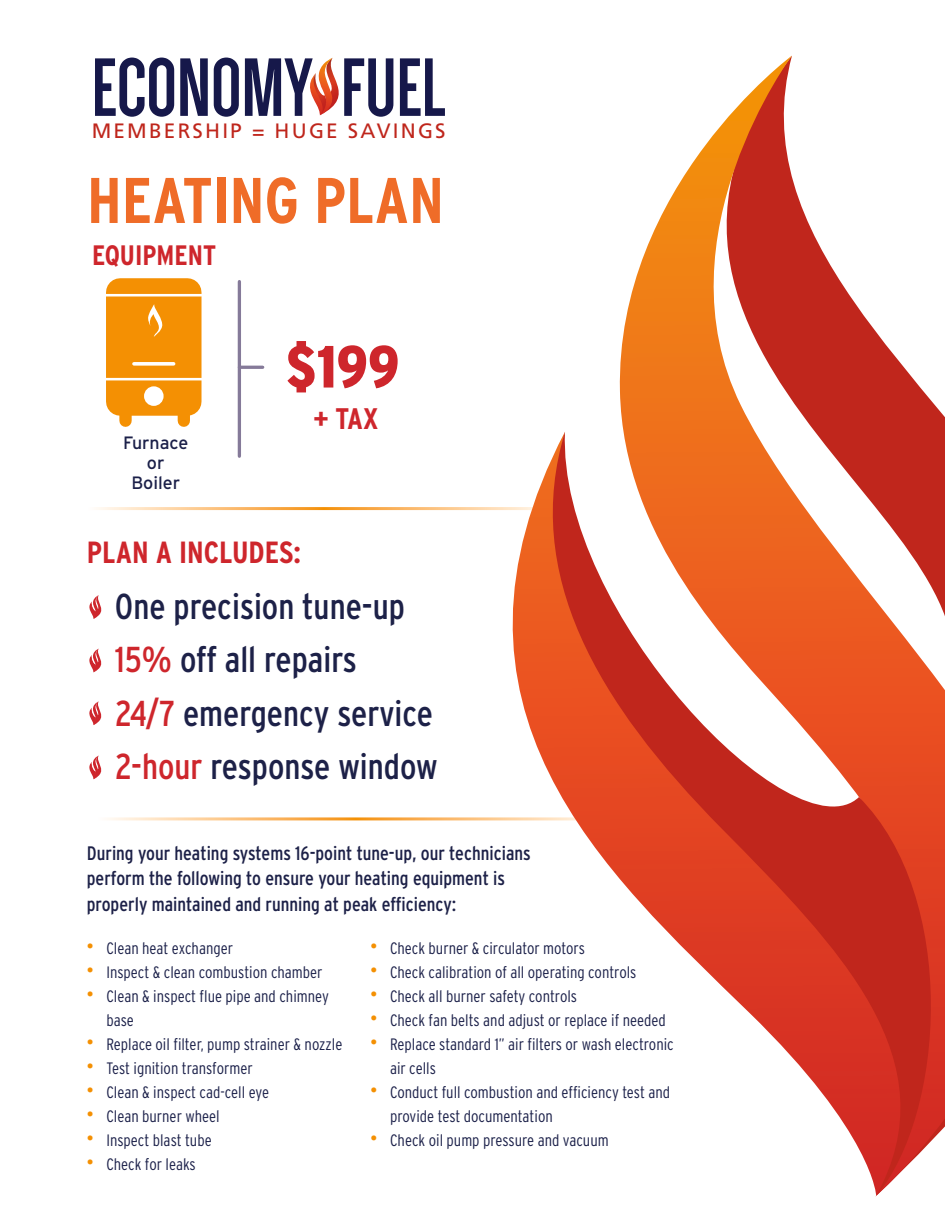
<style>
.page{position:relative;width:945px;height:1215px;background:#fff}
.page>*{position:absolute;margin:0;border:0;box-sizing:border-box;transform-origin:0 0}
.t1{font:700 85.2px "Dense W01";color:#16184a}
.t2{font:700 64.35px "Interstate Condensed";color:#ef6c28}
.t3{font:900 59.4px "Interstate Condensed";color:#ce262c}
.t4{font:36px "Interstate Condensed";color:#1d2148}
.t5{font:700 30.6px "Interstate Condensed";color:#ce262c}
.t6{font:700 29.7px "Interstate Condensed";color:#ce262c}
.t7{font:700 28.05px "Interstate Condensed";color:#ce262c}
.t8{font:20.85px "Frutiger";letter-spacing:.105em;color:#bf261c}
.t9{font:19.5px/25.5px "Interstate Condensed";color:#1d2148}
.t10{font:17.85px "Interstate";color:#1b2049}
.t11{font:300 16.5px/24px "Interstate Condensed";color:#1b2049}
.s1{color:#ce262c}
.s2{font-family:"Helvetica Neue";font-weight:400;font-size:22.5px;color:#f49003}
</style>
<div class="page">
<div style="left:120px;top:292px;width:67px;height:110px;background:#f49003"></div>
<div style="left:106px;top:278px;width:96px;height:138px;border:28px solid #f49003"></div>
<svg style="left:148px;top:304px;width:15px;height:33px"></svg>
<svg style="left:134px;top:362px;width:40px;height:4px"></svg>
<div style="left:119px;top:405px;width:13px;height:16px;background:#f49003"></div>
<div style="left:178px;top:405px;width:12px;height:16px;background:#f49003"></div>
<hr style="left:106px;top:294px;width:96px;height:3px;background:#fff">
<hr style="left:106px;top:378px;width:97px;height:2px;background:#fff">
<div style="left:145px;top:388px;width:17px;height:17px;background:#fff;border-radius:50%"></div>
<div style="left:144px;top:386px;width:20px;height:20px;border:3px solid #fff;border-radius:50%"></div>
<hr style="left:238px;top:282px;width:3px;height:174px;background:#857a99">
<hr style="left:239px;top:366px;width:24px;height:3px;background:#857a99">
<svg style="left:310px;top:58px;width:29px;height:58px"></svg>
<svg style="left:421px;top:56px;width:478px;height:765px"></svg>
<svg style="left:486px;top:361px;width:459px;height:836px"></svg>
<svg style="left:89px;top:595px;width:13px;height:24px"></svg>
<svg style="left:89px;top:649px;width:13px;height:24px"></svg>
<svg style="left:89px;top:701px;width:13px;height:24px"></svg>
<svg style="left:89px;top:756px;width:13px;height:24px"></svg>
<p class="t1" style="left:92px;top:46px;width:356px">ECONOMY FUEL</p>
<p class="t8" style="left:92px;top:118px;width:356px">MEMBERSHIP = HUGE SAVINGS</p>
<p class="t2" style="left:87px;top:164px;width:359px">HEATING PLAN</p>
<p class="t7" style="left:92px;top:240px;width:126px">EQUIPMENT</p>
<p class="t10" style="left:123px;top:432px;width:67px">Furnace</p>
<p class="t10" style="left:147px;top:453px;width:19px">or</p>
<p class="t10" style="left:131px;top:473px;width:50px">Boiler</p>
<p class="t3" style="left:286px;top:334px;width:115px">$199</p>
<p class="t6" style="left:313px;top:402px;width:67px">+ TAX</p>
<p class="t5" style="left:87px;top:536px;width:216px">PLAN A INCLUDES:</p>
<p class="t4" style="left:115px;top:586px;width:291px">One precision tune-up</p>
<p class="t4" style="left:115px;top:639px;width:244px"><span class="s1">15%</span> off all repairs</p>
<p class="t4" style="left:115px;top:693px;width:320px"><span class="s1">24/7</span> emergency service</p>
<p class="t4" style="left:115px;top:746px;width:324px"><span class="s1">2-hour</span> response window</p>
<p class="t9" style="left:87px;top:840px;width:445px">During your heating systems 16-point tune-up, our technicians perform the following to ensure your heating equipment is properly maintained and running at peak efficiency:</p>
<p class="t11" style="left:86px;top:936px;width:148px"><span class="s2">•</span> Clean heat exchanger</p>
<p class="t11" style="left:86px;top:960px;width:238px"><span class="s2">•</span> Inspect &amp; clean combustion chamber</p>
<p class="t11" style="left:106px;top:984px;width:224px;text-indent:-20px"><span class="s2">•</span> Clean &amp; inspect flue pipe and chimney base</p>
<p class="t11" style="left:86px;top:1032px;width:258px"><span class="s2">•</span> Replace oil filter, pump strainer &amp; nozzle</p>
<p class="t11" style="left:86px;top:1056px;width:168px"><span class="s2">•</span> Test ignition transformer</p>
<p class="t11" style="left:86px;top:1080px;width:185px"><span class="s2">•</span> Clean &amp; inspect cad-cell eye</p>
<p class="t11" style="left:86px;top:1104px;width:135px"><span class="s2">•</span> Clean burner wheel</p>
<p class="t11" style="left:86px;top:1128px;width:127px"><span class="s2">•</span> Inspect blast tube</p>
<p class="t11" style="left:86px;top:1152px;width:111px"><span class="s2">•</span> Check for leaks</p>
<p class="t11" style="left:370px;top:936px;width:217px"><span class="s2">•</span> Check burner &amp; circulator motors</p>
<p class="t11" style="left:370px;top:960px;width:268px"><span class="s2">•</span> Check calibration of all operating controls</p>
<p class="t11" style="left:370px;top:984px;width:209px"><span class="s2">•</span> Check all burner safety controls</p>
<p class="t11" style="left:370px;top:1008px;width:298px"><span class="s2">•</span> Check fan belts and adjust or replace if needed</p>
<p class="t11" style="left:390px;top:1032px;width:285px;text-indent:-20px"><span class="s2">•</span> Replace standard 1” air filters or wash electronic air cells</p>
<p class="t11" style="left:390px;top:1080px;width:282px;text-indent:-20px"><span class="s2">•</span> Conduct full combustion and efficiency test and provide test documentation</p>
<p class="t11" style="left:370px;top:1128px;width:240px"><span class="s2">•</span> Check oil pump pressure and vacuum</p>
</div>
